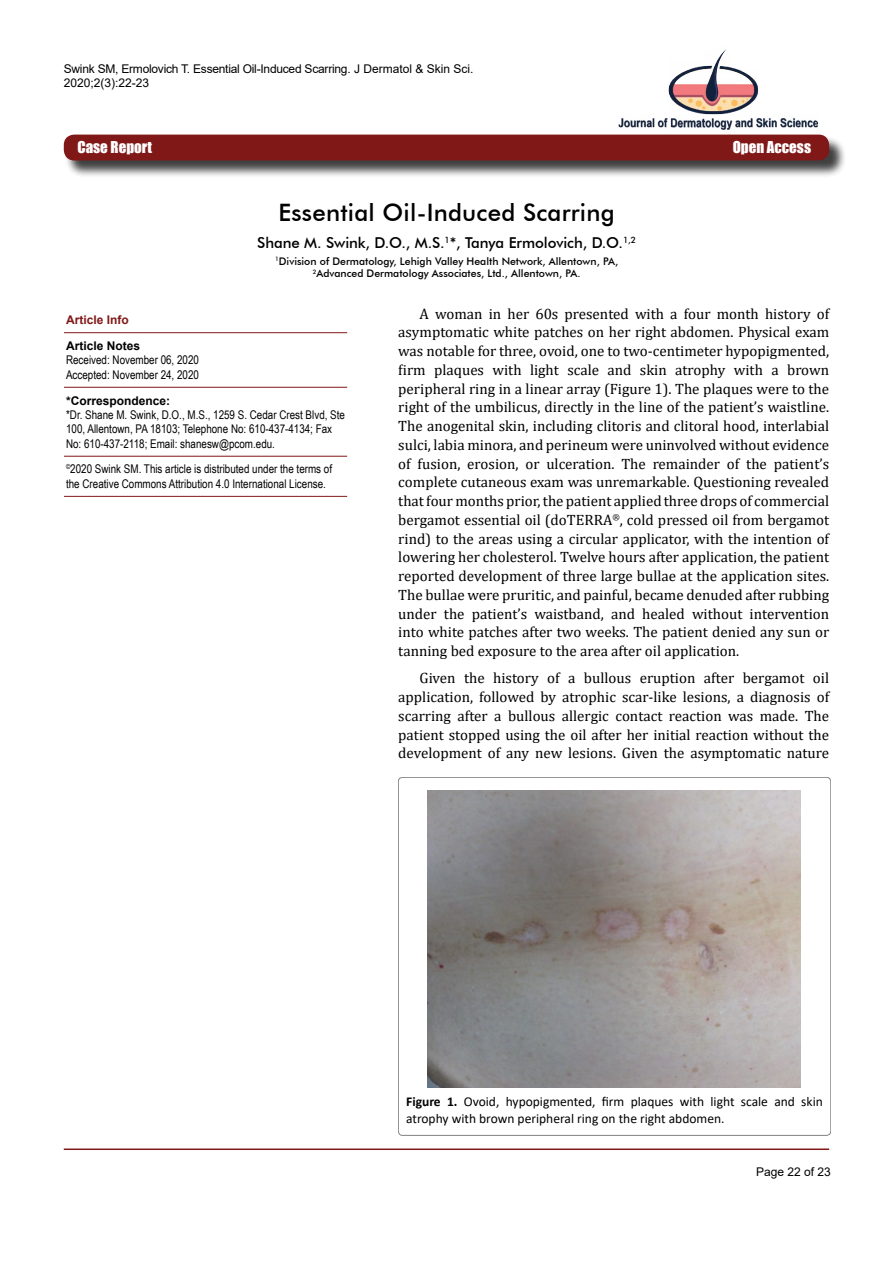
<style>
.page{position:relative;width:893px;height:1263px;background:#fff}
.page>*{position:absolute;margin:0;border:0;box-sizing:border-box;transform-origin:0 0}
.t1{font:500 24px "Futura BT";letter-spacing:.01em;color:#000}
.t2{font:15px/18.8px "Cambria";color:#000;text-align:justify}
.t3{font:500 15px "Futura BT";letter-spacing:-.005em;color:#000}
.t4{font:15px "Impact";color:#fff}
.t5{font:13.5px/16.2px "Calibri";color:#000}
.t6{font:12px/14.4px "Arial Narrow";color:#000}
.t7{font:12px/14.4px "Arial";letter-spacing:-.02em;color:#000}
.t8{font:700 12px "Arial";color:#000}
.t9{font:700 12px "Arial";color:#811818}
.t10{font:12px "Arial";color:#000}
.t11{font:500 10.5px/12.6px "Futura BT";color:#000;text-align:center}
.s1{font-weight:700}
</style>
<div class="page">
<div style="left:65px;top:135px;width:781px;height:43px;background:#000;opacity:.75"></div>
<div style="left:64px;top:135px;width:765px;height:25px;background:#811818;border-radius:10px"></div>
<hr style="left:64px;top:1148px;width:765px;height:2px;background:#811818">
<img style="left:618px;top:49px;width:201px;height:81px">
<hr style="left:64px;top:387px;width:283px;height:1px;background:#811818">
<hr style="left:64px;top:456px;width:283px;height:1px;background:#811818">
<hr style="left:64px;top:496px;width:283px;height:1px;background:#811818">
<hr style="left:64px;top:332px;width:283px;height:1px;background:#811818">
<div style="left:398px;top:777px;width:433px;height:358px;border:1px solid #000400;border-radius:4px"></div>
<img style="left:428px;top:790px;width:373px;height:298px">
<p class="t7" style="left:64px;top:61px;width:411px">Swink SM, Ermolovich T. Essential Oil-Induced Scarring. J Dermatol &amp; Skin Sci.<br>2020;2(3):22-23</p>
<p class="t4" style="left:77px;top:136px;width:76px">Case Report</p>
<p class="t4" style="left:733px;top:136px;width:80px">Open Access</p>
<h1 class="t1" style="left:278px;top:198px;width:338px">Essential Oil-Induced Scarring</h1>
<p class="t3" style="left:257px;top:233px;width:380px">Shane M. Swink, D.O., M.S.<sup>1</sup>*, Tanya Ermolovich, D.O.<sup>1,2</sup></p>
<p class="t11" style="left:275px;top:254px;width:344px"><sup>1</sup>Division of Dermatology, Lehigh Valley Health Network, Allentown, PA,<br><sup>2</sup>Advanced Dermatology Associates, Ltd., Allentown, PA.</p>
<p class="t9" style="left:66px;top:311px;width:64px">Article Info</p>
<p class="t8" style="left:66px;top:337px;width:76px">Article Notes</p>
<p class="t6" style="left:66px;top:352px;width:134px">Received: November 06, 2020<br>Accepted: November 24, 2020</p>
<p class="t8" style="left:66px;top:392px;width:106px">*Correspondence:</p>
<p class="t6" style="left:66px;top:407px;width:280px">*Dr. Shane M. Swink, D.O., M.S., 1259 S. Cedar Crest Blvd, Ste<br>100, Allentown, PA 18103; Telephone No: 610-437-4134; Fax<br>No: 610-437-2118; Email: shanesw@pcom.edu.</p>
<p class="t6" style="left:66px;top:462px;width:268px"><sup>©</sup>2020 Swink SM. This article is distributed under the terms of the Creative Commons Attribution 4.0 International License.</p>
<p class="t2" style="left:398px;top:304px;width:432px;text-indent:21px">A woman in her 60s presented with a four month history of asymptomatic white patches on her right abdomen. Physical exam was notable for three, ovoid, one to two-centimeter hypopigmented, firm plaques with light scale and skin atrophy with a brown peripheral ring in a linear array (Figure 1). The plaques were to the right of the umbilicus, directly in the line of the patient’s waistline.<br>The anogenital skin, including clitoris and clitoral hood, interlabial sulci, labia minora, and perineum were uninvolved without evidence of fusion, erosion, or ulceration. The remainder of the patient’s complete cutaneous exam was unremarkable. Questioning revealed that four months prior, the patient applied three drops of commercial bergamot essential oil (doTERRA<sup>®</sup>, cold pressed oil from bergamot rind) to the areas using a circular applicator, with the intention of lowering her cholesterol. Twelve hours after application, the patient reported development of three large bullae at the application sites.<br>The bullae were pruritic, and painful, became denuded after rubbing under the patient’s waistband, and healed without intervention into white patches after two weeks. The patient denied any sun or tanning bed exposure to the area after oil application.</p>
<p class="t2" style="left:398px;top:669px;width:432px;text-indent:21px">Given the history of a bullous eruption after bergamot oil application, followed by atrophic scar-like lesions, a diagnosis of scarring after a bullous allergic contact reaction was made. The patient stopped using the oil after her initial reaction without the development of any new lesions. Given the asymptomatic nature</p>
<p class="t5" style="left:406px;top:1093px;width:418px"><span class="s1">Figure 1.</span> Ovoid, hypopigmented, firm plaques with light scale and skin atrophy with brown peripheral ring on the right abdomen.</p>
<p class="t10" style="left:756px;top:1164px;width:76px">Page 22 of 23</p>
</div>
